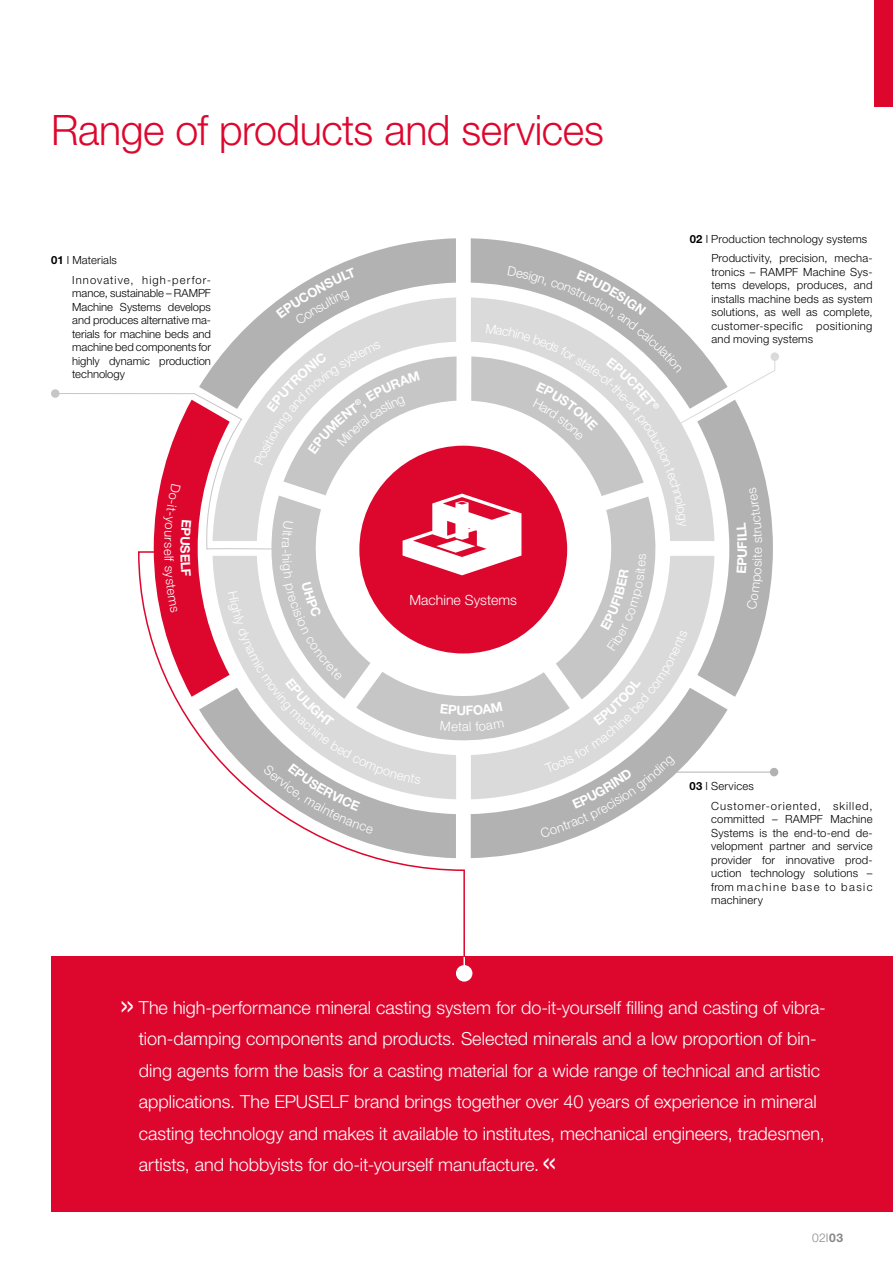
<style>
.page{position:relative;width:893px;height:1263px;background:#fff}
.page>*{position:absolute;margin:0;border:0;box-sizing:border-box;transform-origin:0 0}
.t1{font:300 42px "Helvetica Neue LT Std";letter-spacing:-.01em;color:#dd072e}
.t2{font:300 18px/31.5px "Helvetica Neue LT Std";color:#fff}
.t3{font:300 14.1px "Helvetica Neue LT Std";color:#fff}
.t4{font:300 12px "Helvetica Neue LT Std";color:#878786}
.t5{font:300 11.25px/13.5px "Helvetica Neue LT Std";letter-spacing:.015em;color:#000}
.t6{font:300 11.25px/20px "Helvetica Neue LT Std";letter-spacing:.085em;color:#000}
.s1{font-weight:700}
.s2{font-size:37.5px}
</style>
<div class="page">
<div style="left:51px;top:957px;width:842px;height:255px;background:#dd072e"></div>
<div style="left:874px;top:0;width:19px;height:106px;background:#dd072e"></div>
<div style="left:51px;top:389px;width:9px;height:9px;background:#c6c6c6;border-radius:50%"></div>
<div style="left:770px;top:768px;width:8px;height:8px;background:#b2b2b2;border-radius:50%"></div>
<div style="left:770px;top:352px;width:9px;height:9px;background:#dadada;border-radius:50%"></div>
<svg style="left:463px;top:958px;width:2px;height:7px"></svg>
<div style="left:456px;top:965px;width:16px;height:16px;background:#fff;border-radius:50%"></div>
<svg style="left:137px;top:858px;width:329px;height:100px"></svg>
<svg style="left:54px;top:238px;width:722px;height:620px"></svg>
<h1 class="t1" style="left:51px;top:105px;width:554px">Range of products and services</h1>
<p class="t6" style="left:72px;top:249px;width:140px;text-indent:-21px"><span class="s1">01</span> I Materials<br>Innovative, high-perfor-</p>
<p class="t5" style="left:72px;top:286px;width:140px;text-align:justify">mance, sustainable – RAMPF Machine Systems develops and produces alternative ma&shy;terials for machine beds and machine bed components for highly dynamic production technology</p>
<p class="t3" style="left:410px;top:592px;width:109px">Machine Systems</p>
<p class="t5" style="left:711px;top:228px;width:163px;line-height:20px;text-indent:-22px"><span class="s1">02</span> I Production technology systems<br>Productivity, precision, mecha-</p>
<p class="t5" style="left:711px;top:265px;width:163px;text-align:justify">tronics – RAMPF Machine Sys&shy;tems develops, produces, and installs machine beds as system solutions, as well as complete, customer-specific positioning and moving systems</p>
<p class="t6" style="left:711px;top:776px;width:163px;text-indent:-22px"><span class="s1">03</span> I Services<br>Customer-oriented, skilled,</p>
<p class="t5" style="left:711px;top:812px;width:163px">committed – RAMPF Machine<br>Systems is the end-to-end de&shy;velopment partner and service provider for innovative prod&shy;uction technology solutions – from machine base to basic machinery</p>
<p class="t2" style="left:139px;top:991px;width:688px;text-indent:-20px"><span class="s2">»</span> The high-performance mineral casting system for do-it-yourself filling and casting of vibra&shy;tion-damping components and products. Selected minerals and a low proportion of bin&shy;ding agents form the basis for a casting material for a wide range of technical and artistic applications. The EPUSELF brand brings together over 40 years of experience in mineral casting technology and makes it available to institutes, mechanical engineers, tradesmen, artists, and hobbyists for do-it-yourself manufacture.<span class="s2">«</span></p>
<p class="t4" style="left:812px;top:1230px;width:32px">02I<span class="s1">03</span></p>
</div>
